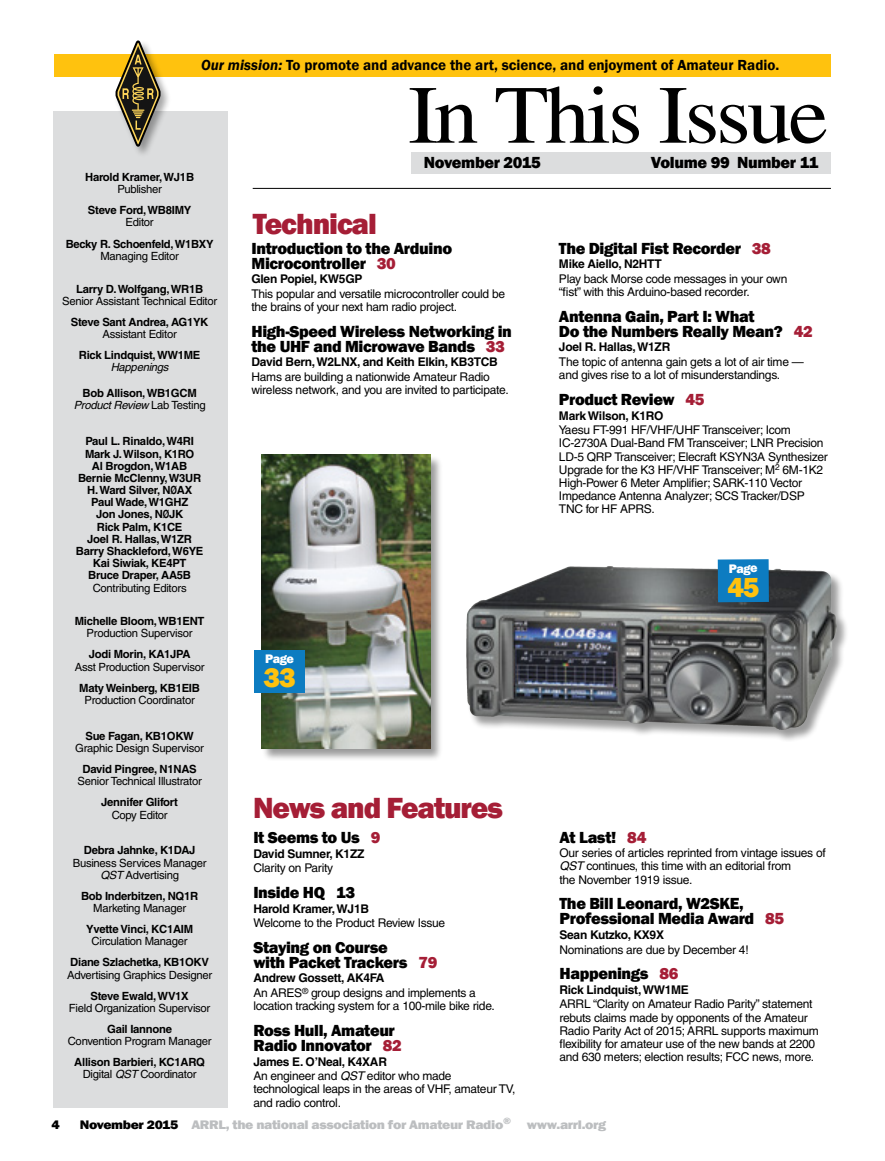
<style>
.page{position:relative;width:885px;height:1161px;background:#fff}
.page>*{position:absolute;margin:0;border:0;box-sizing:border-box;transform-origin:0 0}
.Intro_Headline_NEW{font:82.5px "Times";letter-spacing:-.04em;color:#000;scale:1.08 1}
.NEWEST_TOC_HEADERS{font:800 30px "Franklin Gothic";letter-spacing:-.035em;color:#a51e36}
.TOC_HEADERS{font:800 28.2px "Franklin Gothic";color:#ffc20e}
.NEWEST_CONTENTS_TEXT{font:800 16.5px/15px "Franklin Gothic";letter-spacing:-.02em;color:#000}
.NEW_VOLUME_AND_DATE{font:800 16.5px "Franklin Gothic";letter-spacing:-.02em;color:#000}
.t1{font:600 15px "Franklin Gothic";color:#000}
.t2{font:800 12.75px "Franklin Gothic";letter-spacing:-.025em;color:#bcbec0;scale:1.1 1}
.TOC_HEADERS-2{font:800 12.75px "Franklin Gothic";letter-spacing:-.04em;color:#fff}
.t3{font:800 12.75px "Franklin Gothic";color:#000;scale:1.1 1}
.NEWEST_CONTENS_TEXT{font:12px/13.2px "Helvetica";letter-spacing:-.025em;color:#000}
.NEWEST_CONTENTS_BYLI{font:700 12px "Helvetica";letter-spacing:-.025em;color:#000}
.Staff_NEW{font:700 11.25px/12.1px "Helvetica";letter-spacing:-.025em;color:#000;text-align:center}
.Staff_NEW-2{font:11.25px/12.1px "Helvetica";letter-spacing:-.025em;color:#000;text-align:center}
.s1{font-style:italic}
.s2{font-weight:400}
.s3{font-weight:700}
.s4{font-weight:400;font-style:italic}
.s5{color:#a51e36}
.s6{color:#000}
</style>
<div class="page">
<div style="left:53px;top:111px;width:174px;height:996px;background:#dcddde"></div>
<hr style="left:253px;top:188px;width:577px;height:1px;background:#000">
<div style="left:411px;top:152px;width:419px;height:22px;background:#dcddde"></div>
<div style="left:55px;top:54px;width:775px;height:22px;background:#ffc20e"></div>
<div style="left:114px;top:39px;width:57px;height:118px;background:#000;opacity:.35"></div>
<svg style="left:115px;top:41px;width:46px;height:105px"></svg>
<div style="left:466px;top:566px;width:382px;height:176px;background:#000;opacity:.4"></div>
<img style="left:479px;top:566px;width:128px;height:35px">
<div style="left:717px;top:559px;width:51px;height:43px;background:#0d7cc1"></div>
<div style="left:261px;top:454px;width:182px;height:307px;background:#000;opacity:.4"></div>
<img style="left:262px;top:455px;width:168px;height:293px">
<div style="left:254px;top:650px;width:51px;height:42px;background:#0d7cc1"></div>
<p class="t1" style="left:201px;top:56px;width:579px"><span class="s1">Our mission:</span> To promote and advance the art, science, and enjoyment of Amateur Radio.</p>
<p class="Intro_Headline_NEW" style="left:408px;top:69px;width:390px">In This Issue</p>
<p class="Staff_NEW" style="left:85px;top:171px;width:110px">Harold Kramer, WJ1B<br><span class="s2">Publisher</span></p>
<p class="Staff_NEW" style="left:88px;top:204px;width:105px">Steve Ford, WB8IMY<br><span class="s2">Editor</span></p>
<p class="Staff_NEW" style="left:66px;top:237px;width:149px">Becky R. Schoenfeld, W1BXY<br><span class="s2">Managing Editor</span></p>
<p class="Staff_NEW-2" style="left:62px;top:283px;width:157px"><span class="s3">Larry D. Wolfgang, WR1B<br></span>Senior Assistant Technical Editor</p>
<p class="Staff_NEW" style="left:71px;top:316px;width:139px">Steve Sant Andrea, AG1YK<br><span class="s2">Assistant Editor</span></p>
<p class="Staff_NEW" style="left:79px;top:349px;width:123px">Rick Lindquist, WW1ME<br><span class="s4">Happenings</span></p>
<p class="Staff_NEW" style="left:74px;top:387px;width:133px">Bob Allison, WB1GCM<br><span class="s4">Product Review</span> <span class="s2">Lab Testing</span></p>
<p class="Staff_NEW" style="left:76px;top:435px;width:129px">Paul L. Rinaldo, W4RI<br>Mark J. Wilson, K1RO<br>Al Brogdon, W1AB<br>Bernie McClenny, W3UR<br>H. Ward Silver, NØAX<br>Paul Wade, W1GHZ<br>Jon Jones, NØJK<br>Rick Palm, K1CE<br>Joel R. Hallas, W1ZR<br>Barry Shackleford, W6YE<br>Kai Siwiak, KE4PT<br>Bruce Draper, AA5B<br><span class="s2">Contributing Editors</span></p>
<p class="Staff_NEW" style="left:75px;top:615px;width:131px">Michelle Bloom, WB1ENT<br><span class="s2">Production Supervisor</span></p>
<p class="Staff_NEW-2" style="left:75px;top:648px;width:131px"><span class="s3">Jodi Morin, KA1JPA<br></span>Asst Production Supervisor</p>
<p class="Staff_NEW-2" style="left:79px;top:682px;width:122px"><span class="s3">Maty Weinberg, KB1EIB<br></span>Production Coordinator</p>
<p class="Staff_NEW-2" style="left:75px;top:730px;width:130px"><span class="s3">Sue Fagan, KB1OKW<br></span>Graphic Design Supervisor</p>
<p class="Staff_NEW-2" style="left:77px;top:763px;width:126px"><span class="s3">David Pingree, N1NAS<br></span>Senior Technical Illustrator</p>
<p class="Staff_NEW" style="left:101px;top:796px;width:78px">Jennifer Glifort<br><span class="s2">Copy Editor</span></p>
<p class="Staff_NEW-2" style="left:73px;top:844px;width:135px"><span class="s3">Debra Jahnke, K1DAJ<br></span>Business Services Manager<br><span class="s1">QST</span> Advertising</p>
<p class="Staff_NEW" style="left:81px;top:890px;width:119px">Bob Inderbitzen, NQ1R<br><span class="s2">Marketing Manager</span></p>
<p class="Staff_NEW" style="left:86px;top:923px;width:109px">Yvette Vinci, KC1AIM<br><span class="s2">Circulation Manager</span></p>
<p class="Staff_NEW-2" style="left:67px;top:956px;width:146px;text-align:left"><span class="s3">Diane Szlachetka, KB1OKV<br></span>Advertising Graphics Designer</p>
<p class="Staff_NEW" style="left:90px;top:990px;width:100px">Steve Ewald, WV1X</p>
<p class="Staff_NEW-2" style="left:69px;top:1002px;width:143px">Field Organization Supervisor</p>
<p class="Staff_NEW-2" style="left:68px;top:1023px;width:145px"><span class="s3">Gail Iannone<br></span>Convention Program Manager</p>
<p class="Staff_NEW" style="left:74px;top:1056px;width:132px">Allison Barbieri, KC1ARQ<br><span class="s2">Digital</span> <span class="s4">QST</span> <span class="s2">Coordinator</span></p>
<p class="NEWEST_TOC_HEADERS" style="left:253px;top:204px;width:125px">Technical</p>
<p class="NEW_VOLUME_AND_DATE" style="left:424px;top:151px;width:119px">November 2015</p>
<p class="NEW_VOLUME_AND_DATE" style="left:650px;top:151px;width:169px">Volume 99 Number 11</p>
<p class="NEWEST_CONTENTS_TEXT" style="left:251px;top:241px;width:202px">Introduction to the Arduino<br>Microcontroller <span class="s5">30</span></p>
<p class="NEWEST_CONTENTS_BYLI" style="left:251px;top:272px;width:112px">Glen Popiel, KW5GP</p>
<p class="NEWEST_CONTENS_TEXT" style="left:251px;top:287px;width:255px">This popular and versatile microcontroller could be the brains of your next ham radio project.</p>
<p class="NEWEST_CONTENTS_TEXT" style="left:251px;top:324px;width:262px">High-Speed Wireless Networking in the UHF and Microwave Bands <span class="s5">33</span></p>
<p class="NEWEST_CONTENTS_BYLI" style="left:251px;top:355px;width:248px">David Bern, W2LNX, and Keith Elkin, KB3TCB</p>
<p class="NEWEST_CONTENS_TEXT" style="left:251px;top:370px;width:259px">Hams are building a nationwide Amateur Radio wireless network, and you are invited to participate.</p>
<p class="TOC_HEADERS-2" style="left:265px;top:650px;width:30px">Page</p>
<p class="TOC_HEADERS" style="left:263px;top:659px;width:34px">33</p>
<p class="NEWEST_CONTENTS_TEXT" style="left:559px;top:241px;width:213px">The Digital Fist Recorder <span class="s5">38</span></p>
<p class="NEWEST_CONTENTS_BYLI" style="left:559px;top:257px;width:104px">Mike Aiello, N2HTT</p>
<p class="NEWEST_CONTENS_TEXT" style="left:559px;top:272px;width:230px">Play back Morse code messages in your own “fist” with this Arduino-based recorder.</p>
<p class="NEWEST_CONTENTS_TEXT" style="left:559px;top:309px;width:255px">Antenna Gain, Part I: What<br>Do the Numbers Really Mean? <span class="s5">42</span></p>
<p class="NEWEST_CONTENTS_BYLI" style="left:559px;top:340px;width:113px">Joel R. Hallas, W1ZR</p>
<p class="NEWEST_CONTENS_TEXT" style="left:559px;top:355px;width:246px">The topic of antenna gain gets a lot of air time — and gives rise to a lot of misunderstandings.</p>
<p class="NEWEST_CONTENTS_TEXT" style="left:559px;top:392px;width:147px">Product Review <span class="s5">45</span></p>
<p class="NEWEST_CONTENTS_BYLI" style="left:559px;top:408px;width:106px">Mark Wilson, K1RO</p>
<p class="NEWEST_CONTENS_TEXT" style="left:559px;top:423px;width:270px">Yaesu FT-991 HF/VHF/UHF Transceiver; Icom IC-2730A Dual-Band FM Transceiver; LNR Precision LD-5 QRP Transceiver; Elecraft KSYN3A Synthesizer Upgrade for the K3 HF/VHF Transceiver; M<sup>2</sup> 6M-1K2<br>High-Power 6 Meter Amplifier; SARK-110 Vector Impedance Antenna Analyzer; SCS Tracker/DSP TNC for HF APRS.</p>
<p class="TOC_HEADERS-2" style="left:728px;top:560px;width:30px">Page</p>
<p class="TOC_HEADERS" style="left:727px;top:569px;width:34px">45</p>
<p class="NEWEST_TOC_HEADERS" style="left:253px;top:789px;width:251px">News and Features</p>
<p class="NEWEST_CONTENTS_TEXT" style="left:253px;top:830px;width:128px">It Seems to Us <span class="s5">9</span></p>
<p class="NEWEST_CONTENTS_BYLI" style="left:253px;top:846px;width:112px">David Sumner, K1ZZ</p>
<p class="NEWEST_CONTENS_TEXT" style="left:253px;top:862px;width:81px">Clarity on Parity</p>
<p class="NEWEST_CONTENTS_TEXT" style="left:253px;top:885px;width:103px">Inside HQ 13</p>
<p class="NEWEST_CONTENTS_BYLI" style="left:253px;top:901px;width:117px">Harold Kramer, WJ1B</p>
<p class="NEWEST_CONTENS_TEXT" style="left:253px;top:916px;width:193px">Welcome to the Product Review Issue</p>
<p class="NEWEST_CONTENTS_TEXT" style="left:253px;top:940px;width:185px">Staying on Course<br>with Packet Trackers <span class="s5">79</span></p>
<p class="NEWEST_CONTENTS_BYLI" style="left:253px;top:971px;width:133px">Andrew Gossett, AK4FA</p>
<p class="NEWEST_CONTENS_TEXT" style="left:253px;top:986px;width:243px">An ARES<sup>®</sup> group designs and implements a location tracking system for a 100-mile bike ride.</p>
<p class="NEWEST_CONTENTS_TEXT" style="left:253px;top:1023px;width:150px">Ross Hull, Amateur<br>Radio Innovator <span class="s5">82</span></p>
<p class="NEWEST_CONTENTS_BYLI" style="left:253px;top:1054px;width:135px">James E. O’Neal, K4XAR</p>
<p class="NEWEST_CONTENS_TEXT" style="left:253px;top:1069px;width:263px">An engineer and <span class="s1">QST</span> editor who made technological leaps in the areas of VHF, amateur TV, and radio control.</p>
<p class="NEWEST_CONTENTS_TEXT" style="left:559px;top:829px;width:88px">At Last! <span class="s5">84</span></p>
<p class="NEWEST_CONTENS_TEXT" style="left:559px;top:846px;width:268px">Our series of articles reprinted from vintage issues of<br><span class="s1">QST</span> continues, this time with an editorial from<br>the November 1919 issue.</p>
<p class="NEWEST_CONTENTS_TEXT" style="left:559px;top:896px;width:226px">The Bill Leonard, W2SKE,<br>Professional Media Award <span class="s5">85</span></p>
<p class="NEWEST_CONTENTS_BYLI" style="left:559px;top:927px;width:106px">Sean Kutzko, KX9X</p>
<p class="NEWEST_CONTENS_TEXT" style="left:559px;top:943px;width:191px">Nominations are due by December 4!</p>
<p class="NEWEST_CONTENTS_TEXT" style="left:559px;top:966px;width:120px">Happenings <span class="s5">86</span></p>
<p class="NEWEST_CONTENTS_BYLI" style="left:559px;top:982px;width:131px">Rick Lindquist, WW1ME</p>
<p class="NEWEST_CONTENS_TEXT" style="left:559px;top:998px;width:260px">ARRL “Clarity on Amateur Radio Parity” statement rebuts claims made by opponents of the Amateur Radio Parity Act of 2015; ARRL supports maximum flexibility for amateur use of the new bands at 2200 and 630 meters; election results; FCC news, more.</p>
<p class="t3" style="left:51px;top:1116px;width:9px">4</p>
<p class="t2" style="left:80px;top:1116px;width:480px"><span class="s6">November 2015</span> ARRL, the national association for Amateur Radio<sup>®</sup> www.arrl.org</p>
</div>
